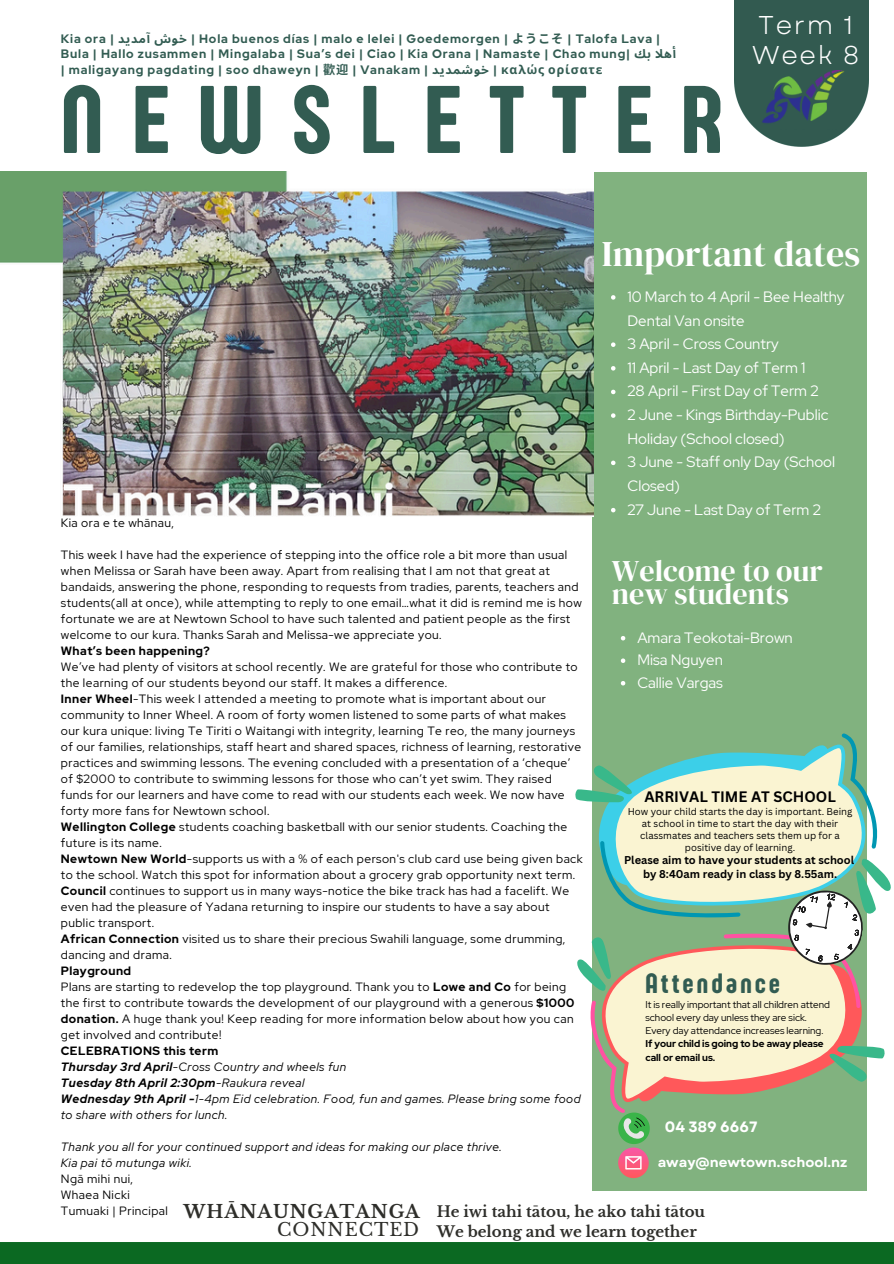
<style>
.page{position:relative;width:894px;height:1264px;background:#fff}
.page>*{position:absolute;margin:0;border:0;box-sizing:border-box;transform-origin:0 0}
.t1{font:99.15px "Sugo Pro Display";letter-spacing:.29em;color:#325c52}
.t2{font:36px "DM Serif Display";color:#fff}
.t3{font:30px/23.7px "DM Serif Display";color:#fff}
.t4{font:28.95px "Sugo Pro Display";letter-spacing:.12em;color:#325c52}
.t5{font:25.8px/29.2px "Garet";letter-spacing:.065em;color:#fff}
.t6{font:700 18px/18px "Libre Baskerville";letter-spacing:.05em;color:#2e2e2a;text-align:right}
.t7{font:15px/23.7px "Red Hat Display";color:#fff}
.t8{font:700 15px/20.2px "Libre Baskerville";color:#2e2e2a}
.t9{font:700 15px "Garet";color:#fff}
.t10{font:700 14.7px "Canva Sans";color:#000}
.t11{font:700 13.5px "Garet";color:#fff}
.t12{font:700 12.15px/15.3px "Red Hat Display";letter-spacing:.07em;color:#325c52}
.t13{font:12px/16px "Red Hat Display";letter-spacing:.035em;color:#000}
.t14{font:italic 12px/16px "Red Hat Display";letter-spacing:.035em;color:#000}
.t15{font:700 12px "Red Hat Display";letter-spacing:.035em;color:#000}
.t16{font:italic 700 12px "Red Hat Display";letter-spacing:.035em;color:#000}
.t17{font:700 11.1px "Canva Sans";color:#000}
.t18{font:9.9px/13.2px "Red Hat Display";color:#000}
.t19{font:9.6px/12px "Canva Sans";color:#000;text-align:center}
.s1{font-family:"Noto Sans Arabic"}
.s2{font-family:"Noto Sans CJ Ksc"}
.s3{font-family:"Noto Sans"}
.s4{font-weight:700}
.s5{font-weight:400}
</style>
<div class="page">
<img style="left:734px;top:0;width:134px;height:147px">
<img style="left:751px;top:71px;width:105px;height:58px">
<div style="left:592px;top:172px;width:275px;height:1018px;background:#81b27f"></div>
<svg style="left:575px;top:789px;width:316px;height:125px"></svg>
<img style="left:0;top:172px;width:593px;height:344px">
<svg style="left:618px;top:1113px;width:31px;height:31px"></svg>
<svg style="left:618px;top:1147px;width:30px;height:31px"></svg>
<svg style="left:625px;top:1156px;width:16px;height:13px"></svg>
<div style="left:0;top:1242px;width:893px;height:21px;background:#0b6922"></div>
<svg style="left:611px;top:295px;width:4px;height:5px"></svg>
<svg style="left:611px;top:342px;width:4px;height:5px"></svg>
<svg style="left:611px;top:366px;width:4px;height:4px"></svg>
<svg style="left:611px;top:390px;width:4px;height:4px"></svg>
<svg style="left:611px;top:413px;width:4px;height:5px"></svg>
<svg style="left:611px;top:460px;width:4px;height:5px"></svg>
<svg style="left:611px;top:508px;width:4px;height:4px"></svg>
<svg style="left:620px;top:636px;width:5px;height:4px"></svg>
<svg style="left:620px;top:658px;width:5px;height:5px"></svg>
<svg style="left:620px;top:681px;width:5px;height:4px"></svg>
<svg style="left:577px;top:959px;width:307px;height:100px"></svg>
<svg style="left:591px;top:742px;width:278px;height:361px"></svg>
<p class="t12" style="left:61px;top:31px;width:616px">Kia ora | <span class="s1">د دی مآ ش خو</span> | Hola buenos días | malo e lelei | Goedemorgen | <span class="s2">ようこそ</span> | Talofa Lava |<br>Bula | Hallo zusammen | Mingalaba | Sua’s dei | Ciao | Kia Orana | Namaste | Chao mung| <span class="s1">كب لاهأ </span>| maligayang pagdating | soo dhaweyn | <span class="s2">歡迎</span> | Vanakam | <span class="s1">د دی مش خو</span> | <span class="s3">καλώς ορίσατε</span></p>
<h1 class="t1" style="left:61px;top:62px;width:663px">NEWSLETTER</h1>
<p class="t5" style="left:751px;top:11px;width:109px">Term 1<br>Week 8</p>
<p class="t2" style="left:601px;top:229px;width:260px">Important dates</p>
<p class="t7" style="left:627px;top:285px;width:218px">10 March to 4 April - Bee Healthy<br>Dental Van onsite</p>
<p class="t7" style="left:627px;top:332px;width:153px">3 April - Cross Country</p>
<p class="t7" style="left:627px;top:355px;width:179px">11 April - Last Day of Term 1</p>
<p class="t7" style="left:627px;top:379px;width:192px">28 April - First Day of Term 2</p>
<p class="t7" style="left:627px;top:403px;width:202px">2 June - Kings Birthday-Public<br>Holiday (School closed)</p>
<p class="t7" style="left:627px;top:450px;width:209px">3 June - Staff only Day (School<br>Closed)</p>
<p class="t7" style="left:627px;top:497px;width:195px">27 June - Last Day of Term 2</p>
<p class="t13" style="left:61px;top:514px;width:115px">Kia ora e te whānau,</p>
<h1 class="t13" style="left:61px;top:546px;width:522px">This week I have had the experience of stepping into the office role a bit more than usual when Melissa or Sarah have been away. Apart from realising that I am not that great at bandaids, answering the phone, responding to requests from tradies, parents, teachers and students(all at once), while attempting to reply to one email…what it did is remind me is how fortunate we are at Newtown School to have such talented and patient people as the first welcome to our kura. Thanks Sarah and Melissa-we appreciate you.</h1>
<p class="t15" style="left:61px;top:642px;width:150px">What’s been happening?</p>
<p class="t13" style="left:61px;top:658px;width:518px">We’ve had plenty of visitors at school recently. We are grateful for those who contribute to the learning of our students beyond our staff. It makes a difference.</p>
<p class="t13" style="left:61px;top:690px;width:521px"><span class="s4">Inner Wheel</span>-This week I attended a meeting to promote what is important about our community to Inner Wheel. A room of forty women listened to some parts of what makes our kura unique: living Te Tiriti o Waitangi with integrity, learning Te reo, the many journeys of our families, relationships, staff heart and shared spaces, richness of learning, restorative practices and swimming lessons. The evening concluded with a presentation of a ‘cheque’ of $2000 to contribute to swimming lessons for those who can’t yet swim. They raised funds for our learners and have come to read with our students each week. We now have forty more fans for Newtown school.</p>
<p class="t13" style="left:61px;top:818px;width:507px"><span class="s4">Wellington College</span> students coaching basketball with our senior students. Coaching the future is its name.</p>
<p class="t13" style="left:61px;top:850px;width:523px"><span class="s4">Newtown New World</span>-supports us with a % of each person's club card use being given back to the school. Watch this spot for information about a grocery grab opportunity next term.</p>
<p class="t13" style="left:61px;top:882px;width:510px"><span class="s4">Council</span> continues to support us in many ways-notice the bike track has had a facelift. We even had the pleasure of Yadana returning to inspire our students to have a say about public transport.</p>
<p class="t13" style="left:61px;top:930px;width:506px"><span class="s4">African Connection</span> visited us to share their precious Swahili language, some drumming, dancing and drama.</p>
<h2 class="t15" style="left:61px;top:962px;width:72px">Playground</h2>
<p class="t13" style="left:61px;top:978px;width:515px">Plans are starting to redevelop the top playground. Thank you to <span class="s4">Lowe and Co</span> for being the first to contribute towards the development of our playground with a generous <span class="s4">$1000 donation.</span> A huge thank you! Keep reading for more information below about how you can get involved and contribute!</p>
<p class="t15" style="left:61px;top:1042px;width:159px">CELEBRATIONS this term</p>
<p class="t14" style="left:61px;top:1058px;width:287px"><span class="s4">Thursday 3rd April</span>-Cross Country and wheels fun</p>
<p class="t16" style="left:61px;top:1074px;width:245px">Tuesday 8th April 2:30pm<span class="s5">-Raukura reveal</span></p>
<h5 class="t14" style="left:61px;top:1090px;width:521px"><span class="s4">Wednesday 9th April -</span>1-4pm Eid celebration. Food, fun and games. Please bring some food to share with others for lunch.</h5>
<p class="t14" style="left:61px;top:1138px;width:442px">Thank you all for your continued support and ideas for making our place thrive.</p>
<p class="t14" style="left:61px;top:1154px;width:132px">Kia pai tō mutunga wiki.</p>
<p class="t13" style="left:61px;top:1170px;width:74px">Ngā mihi nui,</p>
<p class="t13" style="left:61px;top:1186px;width:70px">Whaea Nicki</p>
<p class="t13" style="left:61px;top:1202px;width:108px">Tumuaki | Principal</p>
<p class="t3" style="left:611px;top:558px;width:212px">Welcome to our new students</p>
<p class="t7" style="left:637px;top:625px;width:157px">Amara Teokotai-Brown</p>
<p class="t7" style="left:637px;top:648px;width:87px">Misa Nguyen</p>
<p class="t7" style="left:637px;top:670px;width:87px">Callie Vargas</p>
<p class="t10" style="left:644px;top:786px;width:193px">ARRIVAL TIME AT SCHOOL</p>
<p class="t19" style="left:627px;top:805px;width:226px">How your child starts the day is important. Being at school in time to start the day with their classmates and teachers sets them up for a positive day of learning.</p>
<p class="t17" style="left:624px;top:852px;width:231px">Please aim to have your students at school</p>
<p class="t17" style="left:643px;top:865px;width:196px">by 8:40am ready in class by 8.55am.</p>
<p class="t4" style="left:645px;top:966px;width:136px">Attendance</p>
<p class="t18" style="left:645px;top:997px;width:186px">It is really important that all children attend school every day unless they are sick.<br>Every day attendance increases learning.<br><span class="s4">If your child is going to be away please call or email us.</span></p>
<p class="t9" style="left:664px;top:1115px;width:94px">04 389 6667</p>
<p class="t11" style="left:657px;top:1152px;width:191px">away@newtown.school.nz</p>
<h3 class="t6" style="left:183px;top:1202px;width:238px">WHĀNAUNGATANGA<br><span class="s5">CONNECTED</span></h3>
<p class="t8" style="left:436px;top:1201px;width:270px">He iwi tahi tātou, he ako tahi tātou<br>We belong and we learn together</p>
</div>
